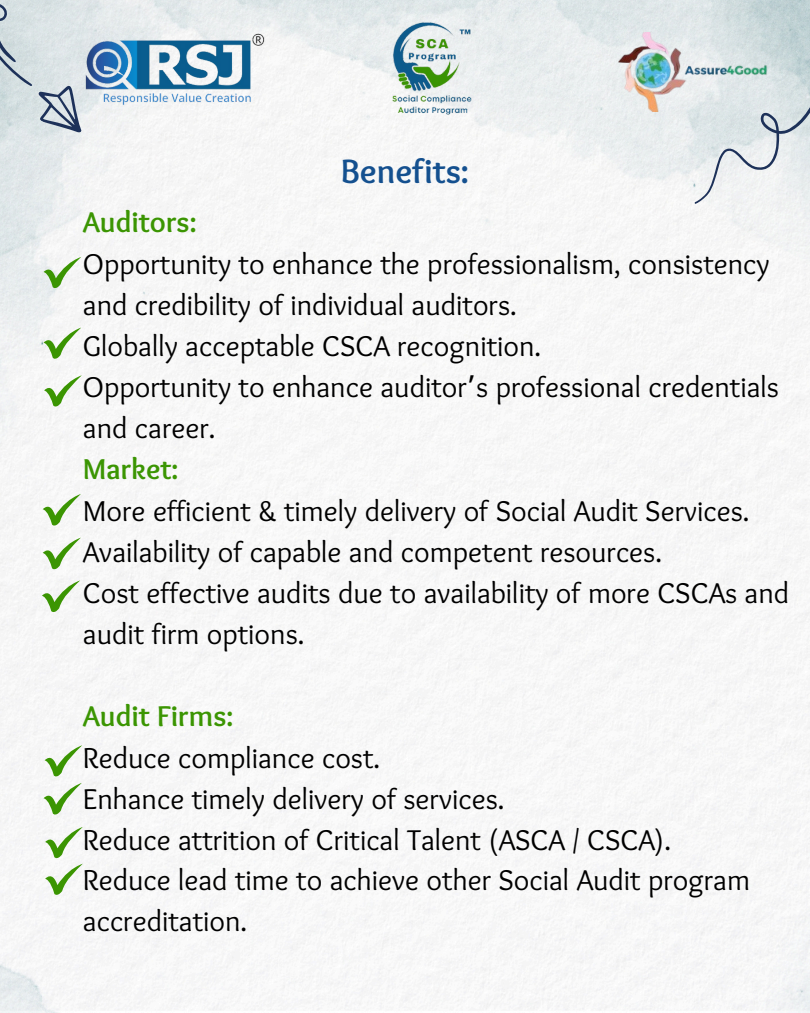
<style>
.page{position:relative;width:810px;height:1013px;background:#fff}
.page>*{position:absolute;margin:0;border:0;box-sizing:border-box;transform-origin:0 0}
.t1{font:700 34.9px "Sukar";color:#14508f}
.t2{font:29.8px/40.9px "Sukar";color:#000}
.t3{font:700 29.8px "Sukar";color:#3b9502}
.s1{font-family:"Noto Sans Gurmukhi"}
</style>
<div class="page">
<img style="left:0;top:0;width:810px;height:1012px">
<svg style="left:0;top:0;width:99px;height:142px;background:#ced7db"></svg>
<svg style="left:694px;top:94px;width:116px;height:113px"></svg>
<img style="left:392px;top:21px;width:82px;height:99px">
<img style="left:81px;top:31px;width:186px;height:79px">
<img style="left:615px;top:33px;width:157px;height:78px">
<svg style="left:44px;top:375px;width:38px;height:32px"></svg>
<svg style="left:44px;top:327px;width:37px;height:33px"></svg>
<svg style="left:44px;top:257px;width:37px;height:32px"></svg>
<svg style="left:43px;top:494px;width:38px;height:32px"></svg>
<svg style="left:43px;top:537px;width:38px;height:33px"></svg>
<svg style="left:42px;top:580px;width:38px;height:33px"></svg>
<svg style="left:45px;top:826px;width:38px;height:69px"></svg>
<svg style="left:44px;top:745px;width:38px;height:70px"></svg>
<p class="t1" style="left:341px;top:152px;width:130px">Benefits:</p>
<p class="t3" style="left:83px;top:205px;width:115px">Auditors:</p>
<p class="t2" style="left:83px;top:245px;width:688px">Opportunity to enhance the professionalism, consistency and credibility of individual auditors.</p>
<h1 class="t2" style="left:83px;top:327px;width:460px">Globally acceptable CSCA recognition.</h1>
<p class="t2" style="left:83px;top:368px;width:698px;line-height:41.7px">Opportunity to enhance auditor<span class="s1">’</span>s professional credentials and career.</p>
<p class="t3" style="left:83px;top:452px;width:97px">Market:</p>
<p class="t2" style="left:83px;top:493px;width:668px">More efficient &amp; timely delivery of Social Audit Services.</p>
<p class="t2" style="left:83px;top:533px;width:581px">Availability of capable and competent resources.</p>
<p class="t2" style="left:83px;top:574px;width:708px">Cost effective audits due to availability of more CSCAs and audit firm options.</p>
<p class="t3" style="left:83px;top:698px;width:152px">Audit Firms:</p>
<p class="t2" style="left:83px;top:739px;width:299px">Reduce compliance cost.</p>
<p class="t2" style="left:83px;top:780px;width:423px">Enhance timely delivery of services.</p>
<p class="t2" style="left:83px;top:821px;width:590px">Reduce attrition of Critical Talent (ASCA / CSCA).</p>
<p class="t2" style="left:83px;top:862px;width:669px">Reduce lead time to achieve other Social Audit program accreditation.</p>
</div>
